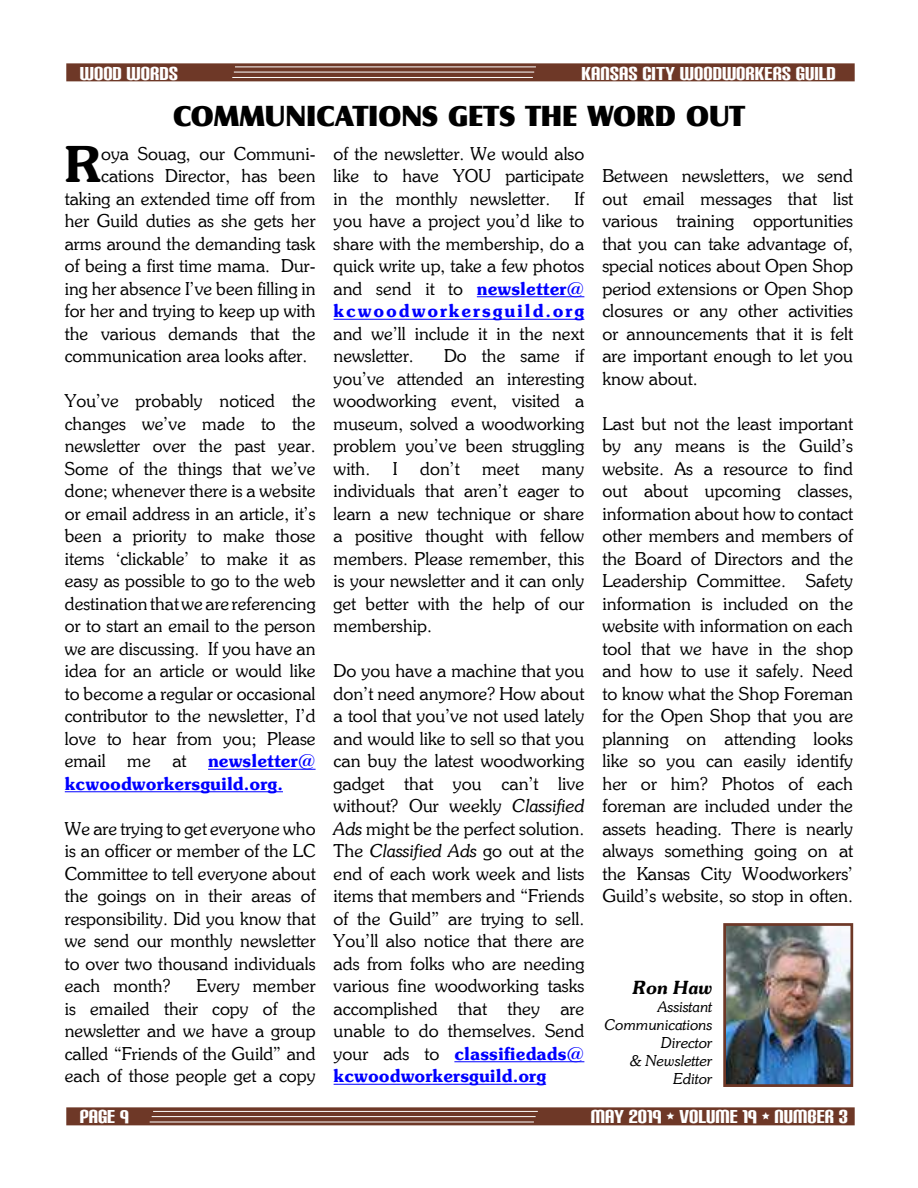
<style>
.page{position:relative;width:918px;height:1188px;background:#fff}
.page>*{position:absolute;margin:0;border:0;box-sizing:border-box;transform-origin:0 0}
.t1{font:49.05px "Souvienne Bold SWFTE";color:#000}
.t2{font:30px "Castle T Ultr";color:#000}
.t3{font:22.5px "Carbon Block";color:#fff}
.t4{font:18px/22.5px "Souvienne Regular SWFTE";color:#000;text-align:justify}
.t5{font:18px/22.5px "Souvienne Bold SWFTE";color:#00f}
.t6{font:18px "Souvienne Bold SWFTE";letter-spacing:.1em;color:#00f}
.t7{font:18px "Souvienne Bold Italic SWFTE";color:#000}
.t8{font:15px/18px "Souvienne Italic SWFTE";color:#000;text-align:right}
.s1{font-family:"Souvienne Regular SWFTE";color:#000}
.s2{font-family:"Souvienne Bold SWFTE";color:#00f}
.s3{font-family:"Souvienne Italic SWFTE"}
</style>
<div class="page">
<div style="left:66px;top:63px;width:789px;height:18px;background:#6e3827"></div>
<hr style="left:235px;top:67px;width:301px;height:1px;background:#fff">
<hr style="left:232px;top:77px;width:301px;height:1px;background:#fff">
<hr style="left:234px;top:72px;width:300px;height:1px;background:#fff">
<div style="left:66px;top:1107px;width:789px;height:18px;background:#6e3827"></div>
<hr style="left:153px;top:1111px;width:385px;height:1px;background:#fff">
<hr style="left:150px;top:1122px;width:384px;height:1px;background:#fff">
<hr style="left:152px;top:1116px;width:384px;height:1px;background:#fff">
<hr style="left:208px;top:769px;width:108px;height:1px;background:#00f">
<hr style="left:65px;top:791px;width:218px;height:1px;background:#00f">
<hr style="left:477px;top:296px;width:107px;height:1px;background:#00f">
<hr style="left:334px;top:319px;width:250px;height:1px;background:#00f">
<hr style="left:454px;top:1061px;width:130px;height:1px;background:#00f">
<hr style="left:334px;top:1084px;width:212px;height:1px;background:#00f">
<img style="left:727px;top:927px;width:122px;height:156px">
<div style="left:723px;top:923px;width:130px;height:164px;border:3px solid #6e3827"></div>
<p class="t3" style="left:80px;top:59px;width:100px">WOOD WORDS</p>
<p class="t3" style="left:581px;top:59px;width:256px">KANSAS CITY WOODWORKERS GUILD</p>
<h2 class="t2" style="left:173px;top:105px;width:573px">COMMUNICATIONS GETS THE WORD OUT</h2>
<h1 class="t1" style="left:65px;top:146px;width:38px">R</h1>
<p class="t4" style="left:101px;top:144px;width:216px">oya Souag, our Communi-</p>
<p class="t4" style="left:101px;top:166px;width:216px">cations Director, has been</p>
<p class="t4" style="left:65px;top:189px;width:252px">taking an extended time off from</p>
<p class="t4" style="left:65px;top:211px;width:252px">her Guild duties as she gets her</p>
<p class="t4" style="left:65px;top:234px;width:252px">arms around the demanding task</p>
<p class="t4" style="left:65px;top:256px;width:252px">of being a first time mama. Dur-</p>
<p class="t4" style="left:65px;top:279px;width:252px">ing her absence I’ve been filling in</p>
<p class="t4" style="left:65px;top:301px;width:252px">for her and trying to keep up with</p>
<p class="t4" style="left:65px;top:324px;width:252px">the various demands that the</p>
<p class="t4" style="left:65px;top:346px;width:244px">communication area looks after.</p>
<p class="t4" style="left:65px;top:391px;width:252px">You’ve probably noticed the changes we’ve made to the newsletter over the past year.<br>Some of the things that we’ve done; whenever there is a website or email address in an article, it’s been a priority to make those items ‘clickable’ to make it as easy as possible to go to the web destination that we are referencing or to start an email to the person we are discussing. If you have an idea for an article or would like to become a regular or occasional contributor to the newsletter, I’d love to hear from you; Please</p>
<p class="t5" style="left:65px;top:751px;width:252px"><span class="s1">email me at</span> newsletter@ kcwoodworkersguild.org.</p>
<p class="t4" style="left:65px;top:819px;width:252px">We are trying to get everyone who is an officer or member of the LC Committee to tell everyone about the goings on in their areas of responsibility. Did you know that we send our monthly newsletter to over two thousand individuals each month?</p>
<p class="t4" style="left:65px;top:976px;width:252px;text-indent:132px">Every member is emailed their copy of the newsletter and we have a group called “Friends of the Guild” and each of those people get a copy</p>
<p class="t4" style="left:334px;top:144px;width:252px">of the newsletter. We would also like to have YOU participate in the monthly newsletter.</p>
<p class="t4" style="left:334px;top:189px;width:252px;text-indent:241px">If you have a project you’d like to share with the membership, do a quick write up, take a few photos and send it to <span class="s2">newsletter@</span></p>
<p class="t6" style="left:334px;top:304px;width:252px">kcwoodworkersguild.org</p>
<p class="t4" style="left:334px;top:324px;width:252px">and we’ll include it in the next newsletter.</p>
<p class="t4" style="left:334px;top:346px;width:252px;text-indent:110px">Do the same if you’ve attended an interesting woodworking event, visited a museum, solved a woodworking problem you’ve been struggling with. I don’t meet many individuals that aren’t eager to learn a new technique or share a positive thought with fellow members. Please remember, this is your newsletter and it can only get better with the help of our membership.</p>
<p class="t4" style="left:334px;top:661px;width:252px">Do you have a machine that you don’t need anymore? How about a tool that you’ve not used lately and would like to sell so that you can buy the latest woodworking gadget that you can’t live without? Our weekly <span class="s3">Classified Ads</span> might be the perfect solution.<br>The <span class="s3">Classified Ads</span> go out at the end of each work week and lists items that members and “Friends of the Guild” are trying to sell.<br>You’ll also notice that there are ads from folks who are needing various fine woodworking tasks accomplished that they are unable to do themselves. Send</p>
<p class="t5" style="left:334px;top:1044px;width:252px"><span class="s1">your ads to</span> classifiedads@ kcwoodworkersguild.org</p>
<p class="t4" style="left:602px;top:166px;width:252px">Between newsletters, we send out email messages that list various training opportunities that you can take advantage of, special notices about Open Shop period extensions or Open Shop closures or any other activities or announcements that it is felt are important enough to let you know about.</p>
<p class="t4" style="left:602px;top:414px;width:252px">Last but not the least important by any means is the Guild’s website. As a resource to find out about upcoming classes, information about how to contact other members and members of the Board of Directors and the Leadership Committee. Safety information is included on the website with information on each tool that we have in the shop and how to use it safely. Need to know what the Shop Foreman for the Open Shop that you are planning on attending looks like so you can easily identify her or him? Photos of each foreman are included under the assets heading. There is nearly always something going on at the Kansas City Woodworkers’ Guild’s website, so stop in often.</p>
<p class="t7" style="left:633px;top:980px;width:81px">Ron Haw</p>
<p class="t8" style="left:605px;top:998px;width:109px">Assistant<br>Communications<br>Director<br>&amp; Newsletter<br>Editor</p>
<p class="t3" style="left:80px;top:1102px;width:51px">PAGE 9</p>
<p class="t3" style="left:591px;top:1102px;width:258px">MAY 2019 • VOLUME 19 • NUMBER 3</p>
</div>
